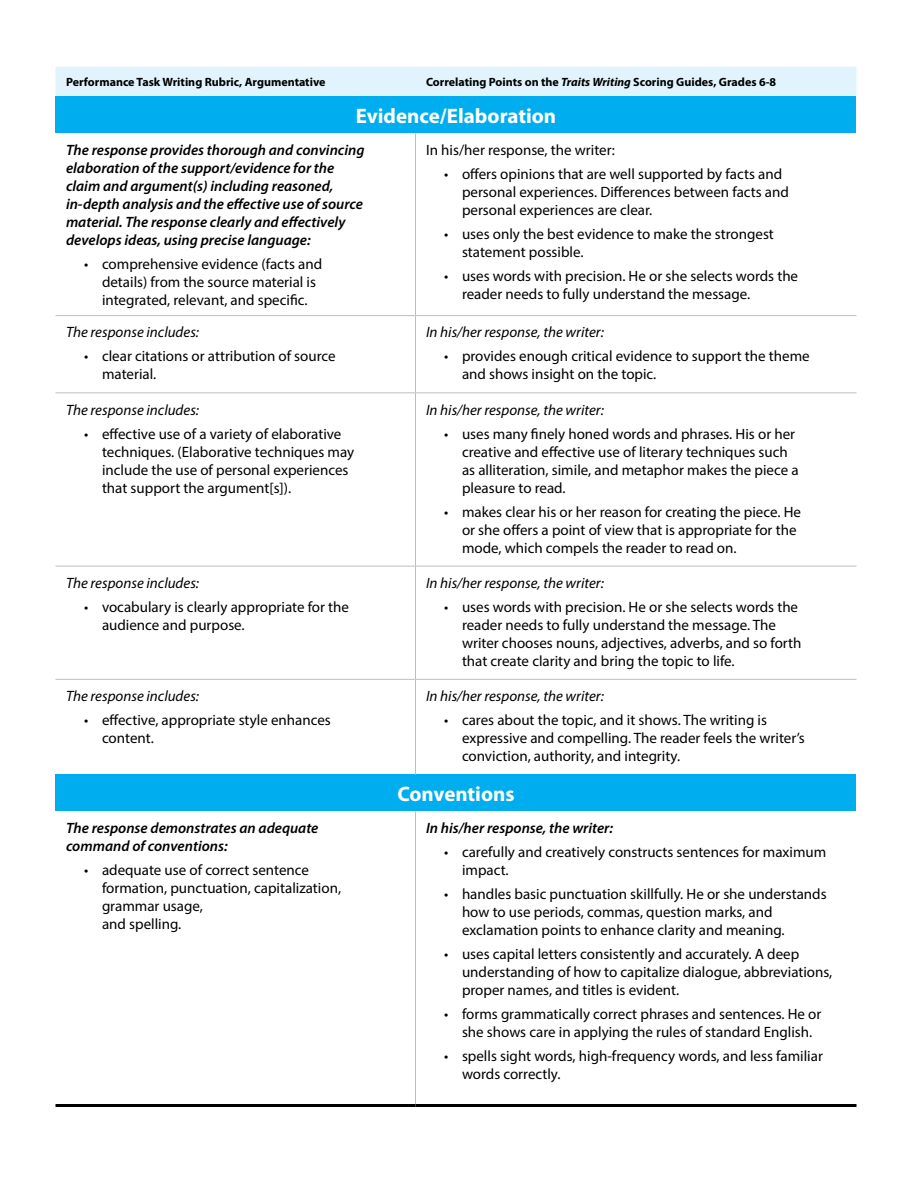
<style>
.page{position:relative;width:918px;height:1188px;background:#fff}
.page>*{position:absolute;margin:0;border:0;box-sizing:border-box;transform-origin:0 0}
.t1{font:700 21px "Myriad Pro";color:#fff}
.t2{font:15px/18px "Myriad Pro";color:#000}
.t3{font:italic 600 15px/18px "Myriad Pro";color:#000}
.t4{font:italic 15px "Myriad Pro";color:#000}
.t5{font:700 12px "Myriad Pro";color:#000}
.s1{font-style:italic}
</style>
<div class="page">
<div style="left:56px;top:67px;width:800px;height:30px;background:#e1f4fd"></div>
<div style="left:56px;top:97px;width:800px;height:36px;background:#00aeef"></div>
<div style="left:56px;top:775px;width:800px;height:36px;background:#00aeef"></div>
<hr style="left:56px;top:1104px;width:360px;height:3px;background:#000">
<hr style="left:416px;top:1104px;width:440px;height:3px;background:#000">
<hr style="left:415px;top:811px;width:1px;height:293px;background:#bcbec0">
<hr style="left:415px;top:133px;width:1px;height:182px;background:#bcbec0">
<hr style="left:56px;top:315px;width:360px;height:1px;background:#bcbec0">
<hr style="left:416px;top:315px;width:440px;height:1px;background:#bcbec0">
<hr style="left:415px;top:316px;width:1px;height:76px;background:#bcbec0">
<hr style="left:56px;top:392px;width:360px;height:1px;background:#bcbec0">
<hr style="left:416px;top:392px;width:440px;height:1px;background:#bcbec0">
<hr style="left:415px;top:393px;width:1px;height:173px;background:#bcbec0">
<hr style="left:56px;top:566px;width:360px;height:1px;background:#bcbec0">
<hr style="left:416px;top:566px;width:440px;height:1px;background:#bcbec0">
<hr style="left:415px;top:566px;width:1px;height:113px;background:#bcbec0">
<hr style="left:56px;top:679px;width:360px;height:1px;background:#bcbec0">
<hr style="left:416px;top:679px;width:440px;height:1px;background:#bcbec0">
<hr style="left:415px;top:680px;width:1px;height:95px;background:#bcbec0">
<p class="t5" style="left:66px;top:74px;width:261px">Performance Task Writing Rubric, Argumentative</p>
<p class="t5" style="left:426px;top:74px;width:352px">Correlating Points on the <span class="s1">Traits Writing</span> Scoring Guides, Grades 6-8</p>
<h1 class="t1" style="left:356px;top:102px;width:202px">Evidence/Elaboration</h1>
<p class="t3" style="left:66px;top:141px;width:300px">The response provides thorough and convincing elaboration of the support/evidence for the claim and argument(s) including reasoned, in-depth analysis and the effective use of source material. The response clearly and effectively develops ideas, using precise language:</p>
<p class="t2" style="left:102px;top:255px;width:222px;text-indent:-18px">• comprehensive evidence (facts and details) from the source material is integrated, relevant, and specific.</p>
<p class="t2" style="left:426px;top:141px;width:190px">In his/her response, the writer:</p>
<p class="t2" style="left:462px;top:165px;width:329px;text-indent:-18px">• offers opinions that are well supported by facts and personal experiences. Differences between facts and personal experiences are clear.</p>
<p class="t2" style="left:462px;top:225px;width:313px;text-indent:-18px">• uses only the best evidence to make the strongest statement possible.</p>
<p class="t2" style="left:462px;top:267px;width:338px;text-indent:-18px">• uses words with precision. He or she selects words the reader needs to fully understand the message.</p>
<p class="t4" style="left:66px;top:323px;width:135px">The response includes:</p>
<p class="t2" style="left:102px;top:347px;width:235px;text-indent:-18px">• clear citations or attribution of source material.</p>
<p class="t4" style="left:426px;top:323px;width:179px">In his/her response, the writer:</p>
<p class="t2" style="left:462px;top:347px;width:349px;text-indent:-18px">• provides enough critical evidence to support the theme and shows insight on the topic.</p>
<p class="t4" style="left:66px;top:400px;width:135px">The response includes:</p>
<p class="t2" style="left:102px;top:424px;width:254px;text-indent:-18px">• effective use of a variety of elaborative techniques. (Elaborative techniques may include the use of personal experiences that support the argument[s]).</p>
<p class="t4" style="left:426px;top:400px;width:179px">In his/her response, the writer:</p>
<p class="t2" style="left:462px;top:424px;width:338px;text-indent:-18px">• uses many finely honed words and phrases. His or her creative and effective use of literary techniques such as alliteration, simile, and metaphor makes the piece a pleasure to read.</p>
<p class="t2" style="left:462px;top:502px;width:340px;text-indent:-18px">• makes clear his or her reason for creating the piece. He or she offers a point of view that is appropriate for the mode, which compels the reader to read on.</p>
<p class="t4" style="left:66px;top:574px;width:135px">The response includes:</p>
<p class="t2" style="left:102px;top:598px;width:249px;text-indent:-18px">• vocabulary is clearly appropriate for the audience and purpose.</p>
<p class="t4" style="left:426px;top:574px;width:179px">In his/her response, the writer:</p>
<p class="t2" style="left:462px;top:598px;width:341px;text-indent:-18px">• uses words with precision. He or she selects words the reader needs to fully understand the message. The writer chooses nouns, adjectives, adverbs, and so forth that create clarity and bring the topic to life.</p>
<p class="t4" style="left:66px;top:687px;width:135px">The response includes:</p>
<p class="t2" style="left:102px;top:711px;width:230px;text-indent:-18px">• effective, appropriate style enhances content.</p>
<p class="t4" style="left:426px;top:687px;width:179px">In his/her response, the writer:</p>
<p class="t2" style="left:462px;top:711px;width:344px;text-indent:-18px">• cares about the topic, and it shows. The writing is expressive and compelling. The reader feels the writer’s conviction, authority, and integrity.</p>
<h1 class="t1" style="left:397px;top:780px;width:119px">Conventions</h1>
<p class="t3" style="left:66px;top:819px;width:254px">The response demonstrates an adequate command of conventions:</p>
<p class="t2" style="left:102px;top:861px;width:241px;text-indent:-18px">• adequate use of correct sentence formation, punctuation, capitalization, grammar usage,<br>and spelling.</p>
<p class="t3" style="left:426px;top:819px;width:189px">In his/her response, the writer:</p>
<p class="t2" style="left:462px;top:843px;width:366px;text-indent:-18px">• carefully and creatively constructs sentences for maximum impact.</p>
<p class="t2" style="left:462px;top:885px;width:366px;text-indent:-18px">• handles basic punctuation skillfully. He or she understands how to use periods, commas, question marks, and exclamation points to enhance clarity and meaning.</p>
<p class="t2" style="left:462px;top:945px;width:372px;text-indent:-18px">• uses capital letters consistently and accurately. A deep understanding of how to capitalize dialogue, abbreviations, proper names, and titles is evident.</p>
<p class="t2" style="left:444px;top:1005px;width:379px;text-align:center">• forms grammatically correct phrases and sentences. He or she shows care in applying the rules of standard English.</p>
<p class="t2" style="left:462px;top:1047px;width:362px;text-indent:-18px">• spells sight words, high-frequency words, and less familiar words correctly.</p>
</div>
